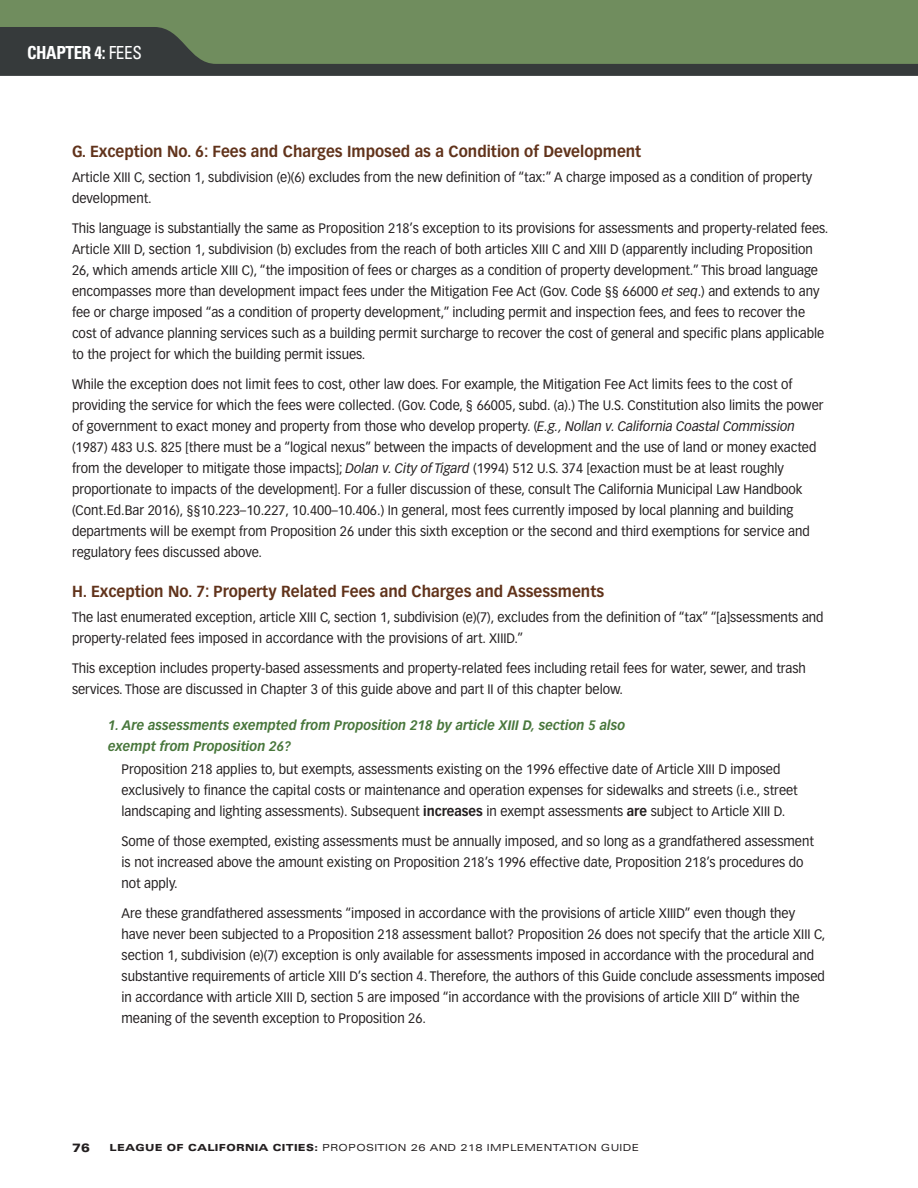
<style>
.page{position:relative;width:918px;height:1188px;background:#fff}
.page>*{position:absolute;margin:0;border:0;box-sizing:border-box;transform-origin:0 0}
.t1{font:700 condensed 18px "Univers";letter-spacing:-.02em;color:#fff;scale:.95 1}
.Head_2{font:700 15.75px "Vectora LT";color:#61331b;scale:.95 1}
.Body{font:13.5px/21px "Vectora LT";color:#231f20;scale:.95 1}
.Body_indent{font:13.5px/21px "Vectora LT";color:#231f20;scale:.95 1}
.Head_3_indent{font:italic 700 13.5px/21px "Vectora LT";color:#49773c;scale:.95 1}
.t2{font:900 expanded 12px "Univers";color:#231f20}
.t3{font:expanded 9.75px "Univers";letter-spacing:.03em;color:#231f20}
.s1{font-weight:400}
.s2{font-style:italic}
.s3{font-weight:700}
.s4{font-weight:900}
</style>
<div class="page">
<div style="left:0;top:0;width:918px;height:69px;background:#708d5e"></div>
<svg style="left:0;top:27px;width:918px;height:49px"></svg>
<h1 class="t1" style="left:27px;top:42px;width:122px">CHAPTER 4: <span class="s1">FEES</span></h1>
<p class="Head_2" style="left:72px;top:141px;width:601px">G. Exception No. 6: Fees and Charges Imposed as a Condition of Development</p>
<p class="Body" style="left:72px;top:167px;width:781px">Article XIII C, section 1, subdivision (e)(6) excludes from the new definition of “tax:” A charge imposed as a condition of property development.</p>
<p class="Body" style="left:72px;top:218px;width:798px">This language is substantially the same as Proposition 218’s exception to its provisions for assessments and property-related fees.<br>Article XIII D, section 1, subdivision (b) excludes from the reach of both articles XIII C and XIII D (apparently including Proposition 26, which amends article XIII C), “the imposition of fees or charges as a condition of property development.” This broad language encompasses more than development impact fees under the Mitigation Fee Act (Gov. Code §§ 66000 <span class="s2">et seq</span>.) and extends to any fee or charge imposed “as a condition of property development,” including permit and inspection fees, and fees to recover the cost of advance planning services such as a building permit surcharge to recover the cost of general and specific plans applicable to the project for which the building permit issues.</p>
<p class="Body" style="left:72px;top:374px;width:793px">While the exception does not limit fees to cost, other law does. For example, the Mitigation Fee Act limits fees to the cost of providing the service for which the fees were collected. (Gov. Code, § 66005, subd. (a).) The U.S. Constitution also limits the power of government to exact money and property from those who develop property. (<span class="s2">E.g., Nollan v. California Coastal Commission </span>(1987) 483 U.S. 825 [there must be a “logical nexus” between the impacts of development and the use of land or money exacted from the developer to mitigate those impacts]; <span class="s2">Dolan v. City of Tigard</span> (1994) 512 U.S. 374 [exaction must be at least roughly proportionate to impacts of the development]. For a fuller discussion of these, consult The California Municipal Law Handbook (Cont.Ed.Bar 2016), §§10.223–10.227, 10.400–10.406.) In general, most fees currently imposed by local planning and building departments will be exempt from Proposition 26 under this sixth exception or the second and third exemptions for service and regulatory fees discussed above.</p>
<p class="Head_2" style="left:72px;top:582px;width:562px">H. Exception No. 7: Property Related Fees and Charges and Assessments</p>
<p class="Body" style="left:72px;top:607px;width:793px">The last enumerated exception, article XIII C, section 1, subdivision (e)(7), excludes from the definition of “tax” “[a]ssessments and property-related fees imposed in accordance with the provisions of art. XIIID.”</p>
<p class="Body" style="left:72px;top:658px;width:774px">This exception includes property-based assessments and property-related fees including retail fees for water, sewer, and trash services. Those are discussed in Chapter 3 of this guide above and part II of this chapter below.</p>
<p class="Head_3_indent" style="left:108px;top:715px;width:546px">1. Are assessments exempted from Proposition 218 by article XIII D, section 5 also exempt from Proposition 26?</p>
<p class="Body_indent" style="left:122px;top:759px;width:713px">Proposition 218 applies to, but exempts, assessments existing on the 1996 effective date of Article XIII D imposed exclusively to finance the capital costs or maintenance and operation expenses for sidewalks and streets (i.e., street landscaping and lighting assessments). Subsequent <span class="s3">increases</span> in exempt assessments <span class="s3">are</span> subject to Article XIII D.</p>
<p class="Body_indent" style="left:122px;top:831px;width:730px">Some of those exempted, existing assessments must be annually imposed, and so long as a grandfathered assessment is not increased above the amount existing on Proposition 218’s 1996 effective date, Proposition 218’s procedures do not apply.</p>
<p class="Body_indent" style="left:122px;top:903px;width:742px">Are these grandfathered assessments “imposed in accordance with the provisions of article XIIID” even though they have never been subjected to a Proposition 218 assessment ballot? Proposition 26 does not specify that the article XIII C, section 1, subdivision (e)(7) exception is only available for assessments imposed in accordance with the procedural and substantive requirements of article XIII D’s section 4. Therefore, the authors of this Guide conclude assessments imposed in accordance with article XIII D, section 5 are imposed “in accordance with the provisions of article XIII D” within the meaning of the seventh exception to Proposition 26.</p>
<p class="t2" style="left:72px;top:1141px;width:20px">76</p>
<p class="t3" style="left:110px;top:1142px;width:531px"><span class="s4">LEAGUE OF CALIFORNIA CITIES:</span> PROPOSITION 26 AND 218 IMPLEMENTATION GUIDE</p>
</div>
